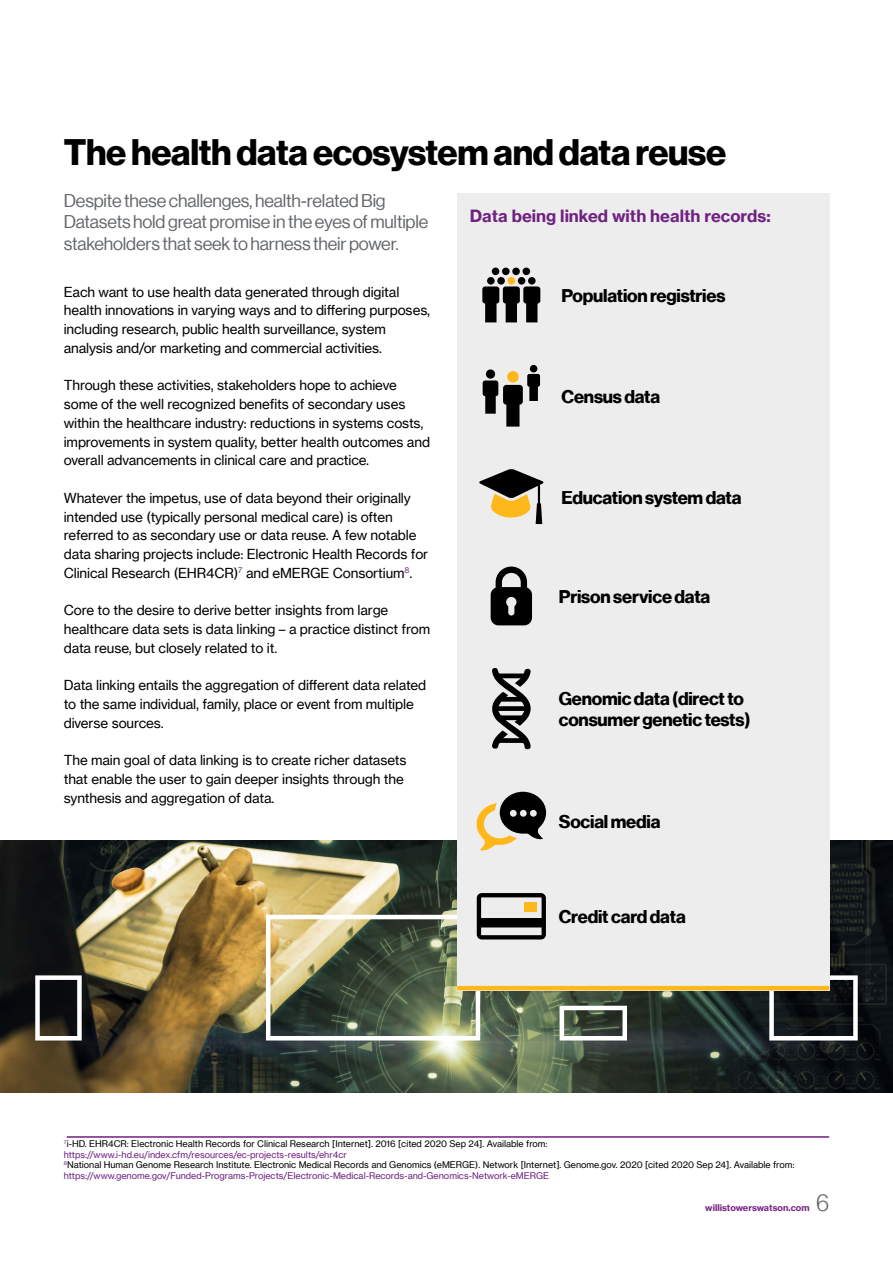
<style>
.page{position:relative;width:893px;height:1263px;background:#fff}
.page>*{position:absolute;margin:0;border:0;box-sizing:border-box;transform-origin:0 0}
.t1{font:36px "N Haas Grotesk DS Pro 75 Bd";letter-spacing:-.01em;color:#000}
.t2{font:24px "N Haas Grotesk DS Pro 45 Lt";color:#63666a}
.t3{font:18px/21.6px "N Haas Grotesk DS Pro 75 Bd";letter-spacing:-.01em;color:#000}
.t4{font:18px/21.6px "N Haas Grotesk DS Pro 55 Rg";letter-spacing:-.01em;color:#63666a}
.t5{font:16.5px "N Haas Grotesk TX Pro 75 Bd";color:#702082}
.t6{font:13.5px/18.8px "N Haas Grotesk TX Pro 55 Rg";letter-spacing:-.01em;color:#000}
.t7{font:9px/10.5px "N Haas Grotesk TX Pro 55 Rg";color:#000}
.t8{font:9px "N Haas Grotesk TX Pro 75 Bd";color:#752383}
.s1{color:#702082}
</style>
<div class="page">
<img style="left:0;top:840px;width:893px;height:253px">
<hr style="left:67px;top:1136px;width:762px;height:2px;background:#702082">
<div style="left:35px;top:975px;width:47px;height:65px;border:4px solid #fff"></div>
<div style="left:266px;top:915px;width:214px;height:125px;border:4px solid #fff"></div>
<div style="left:769px;top:975px;width:89px;height:65px;border:4px solid #fff"></div>
<div style="left:560px;top:1006px;width:67px;height:34px;border:4px solid #fff"></div>
<div style="left:457px;top:193px;width:372px;height:797px;background:#ecedec"></div>
<div style="left:487px;top:277px;width:8px;height:8px;background:#000;border-radius:50%"></div>
<div style="left:508px;top:277px;width:7px;height:8px;background:#ffb81c;border-radius:50%"></div>
<div style="left:497px;top:277px;width:8px;height:8px;background:#000;border-radius:50%"></div>
<svg style="left:482px;top:286px;width:58px;height:36px"></svg>
<div style="left:528px;top:277px;width:8px;height:8px;background:#000;border-radius:50%"></div>
<div style="left:518px;top:277px;width:7px;height:8px;background:#000;border-radius:50%"></div>
<div style="left:492px;top:268px;width:7px;height:7px;background:#000;border-radius:50%"></div>
<div style="left:512px;top:268px;width:8px;height:7px;background:#000;border-radius:50%"></div>
<div style="left:502px;top:268px;width:8px;height:7px;background:#000;border-radius:50%"></div>
<div style="left:522px;top:268px;width:8px;height:7px;background:#000;border-radius:50%"></div>
<svg style="left:507px;top:371px;width:12px;height:12px"></svg>
<div style="left:530px;top:365px;width:7px;height:7px;background:#000;border-radius:50%"></div>
<svg style="left:483px;top:374px;width:57px;height:53px"></svg>
<div style="left:486px;top:369px;width:9px;height:10px;background:#000;border-radius:50%"></div>
<svg style="left:479px;top:469px;width:65px;height:55px"></svg>
<svg style="left:491px;top:566px;width:41px;height:59px"></svg>
<svg style="left:492px;top:668px;width:39px;height:81px"></svg>
<svg style="left:477px;top:792px;width:69px;height:59px"></svg>
<svg style="left:477px;top:893px;width:69px;height:46px"></svg>
<hr style="left:457px;top:986px;width:372px;height:4px;background:#ffb81c">
<h1 class="t1" style="left:64px;top:132px;width:664px">The health data ecosystem and data reuse</h1>
<h3 class="t4" style="left:64px;top:190px;width:366px">Despite these challenges, health-related Big<br>Datasets hold great promise in the eyes of multiple stakeholders that seek to harness their power.</h3>
<p class="t6" style="left:64px;top:282px;width:368px">Each want to use health data generated through digital health innovations in varying ways and to differing purposes, including research, public health surveillance, system analysis and/or marketing and commercial activities.</p>
<p class="t6" style="left:64px;top:376px;width:368px">Through these activities, stakeholders hope to achieve some of the well recognized benefits of secondary uses within the healthcare industry: reductions in systems costs, improvements in system quality, better health outcomes and overall advancements in clinical care and practice.</p>
<p class="t6" style="left:64px;top:488px;width:366px">Whatever the impetus, use of data beyond their originally intended use (typically personal medical care) is often referred to as secondary use or data reuse. A few notable data sharing projects include: Electronic Health Records for Clinical Research (EHR4CR)<sup>7</sup> and eMERGE Consortium<sup>8</sup>.</p>
<p class="t6" style="left:64px;top:601px;width:368px">Core to the desire to derive better insights from large healthcare data sets is data linking – a practice distinct from data reuse, but closely related to it.</p>
<p class="t6" style="left:64px;top:676px;width:364px">Data linking entails the aggregation of different data related to the same individual, family, place or event from multiple diverse sources.</p>
<p class="t6" style="left:64px;top:751px;width:344px">The main goal of data linking is to create richer datasets that enable the user to gain deeper insights through the synthesis and aggregation of data.</p>
<p class="t5" style="left:470px;top:205px;width:302px">Data being linked with health records:</p>
<h3 class="t3" style="left:561px;top:285px;width:165px">Population registries</h3>
<h3 class="t3" style="left:561px;top:386px;width:100px">Census data</h3>
<h3 class="t3" style="left:561px;top:487px;width:182px">Education system data</h3>
<h3 class="t3" style="left:559px;top:586px;width:153px">Prison service data</h3>
<h3 class="t3" style="left:559px;top:688px;width:193px">Genomic data (direct to consumer genetic tests)</h3>
<h3 class="t3" style="left:559px;top:811px;width:103px">Social media</h3>
<h3 class="t3" style="left:559px;top:906px;width:128px">Credit card data</h3>
<p class="t7" style="left:64px;top:1139px;width:732px"><sup>7</sup>i-HD. EHR4CR: Electronic Health Records for Clinical Research [Internet]. 2016 [cited 2020 Sep 24]. Available from: <span class="s1">https://www.i-hd.eu/index.cfm/resources/ec-projects-results/ehr4cr<br></span><sup>8</sup>National Human Genome Research Institute. Electronic Medical Records and Genomics (eMERGE). Network [Internet]. Genome.gov. 2020 [cited 2020 Sep 24]. Available from: <span class="s1">https://www.genome.gov/Funded-Programs-Projects/Electronic-Medical-Records-and-Genomics-Network-eMERGE</span></p>
<p class="t8" style="left:705px;top:1202px;width:106px">willistowerswatson.com</p>
<h2 class="t2" style="left:816px;top:1189px;width:15px">6</h2>
</div>
